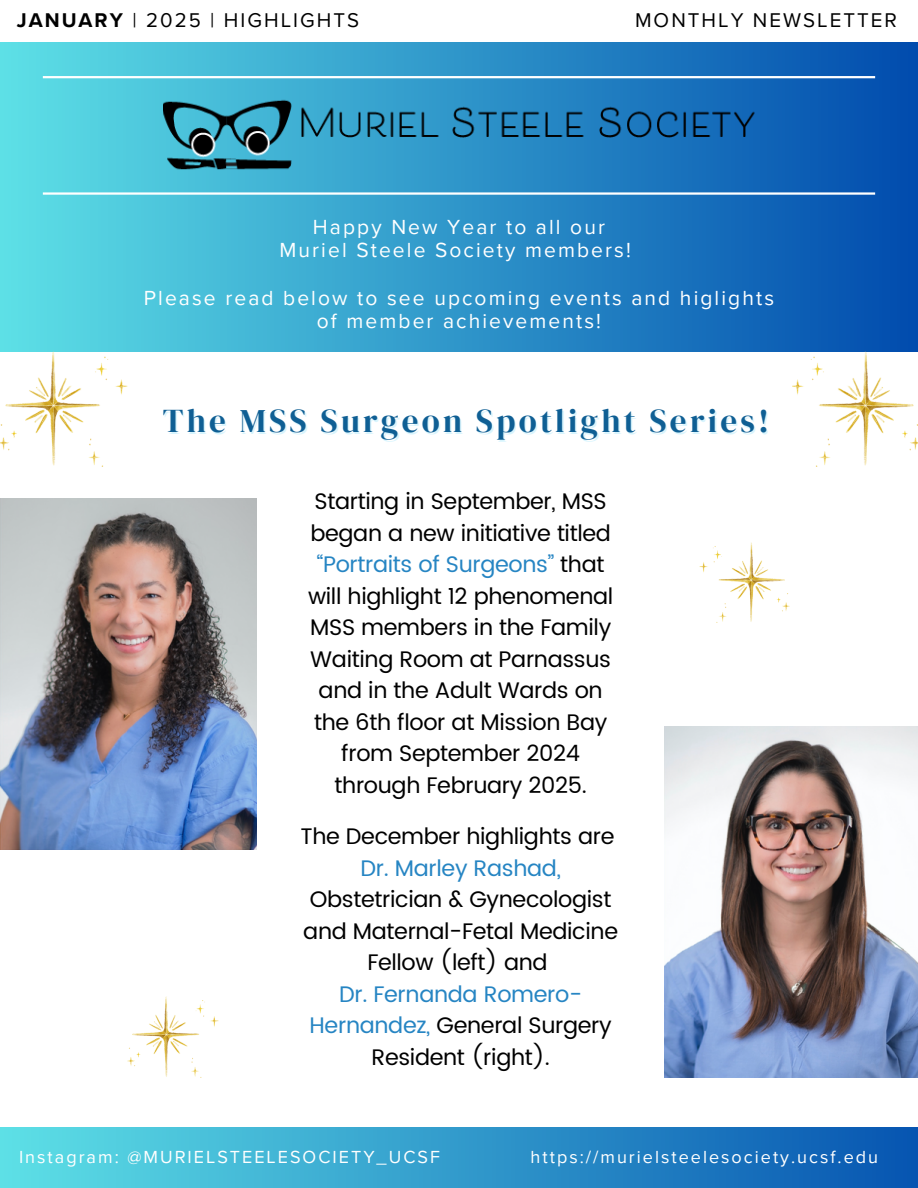
<style>
.page{position:relative;width:918px;height:1188px;background:#fff}
.page>*{position:absolute;margin:0;border:0;box-sizing:border-box;transform-origin:0 0}
.t1{font:33px "DM Serif Display";letter-spacing:.1em;color:#0f5f94}
.t2{font:22.5px/31.5px "Poppins";letter-spacing:-.015em;color:#000;text-align:center}
.t3{font:21px/23.7px "Proxima Nova";letter-spacing:.1em;color:#fff;text-align:center}
.t4{font:20.55px "Proxima Nova";letter-spacing:.1em;color:#000}
.t5{font:18px "Proxima Nova";letter-spacing:.11em;color:#fff}
.s1{font-weight:700}
.s2{color:#2685c3}
</style>
<div class="page">
<div style="left:0;top:42px;width:918px;height:310px;background:linear-gradient(to right,#5ee0e6,#014bad)"></div>
<div style="left:0;top:1128px;width:918px;height:60px;background:linear-gradient(to right,#5de0e6,#0754b1)"></div>
<img style="left:164px;top:92px;width:591px;height:86px">
<hr style="left:43px;top:192px;width:832px;height:3px;background:#fff">
<hr style="left:43px;top:76px;width:832px;height:2px;background:#fff">
<img style="left:0;top:352px;width:128px;height:114px">
<img style="left:792px;top:352px;width:126px;height:114px">
<img style="left:699px;top:543px;width:90px;height:80px">
<img style="left:127px;top:996px;width:91px;height:81px">
<img style="left:1px;top:499px;width:255px;height:351px">
<img style="left:665px;top:726px;width:253px;height:351px">
<h1 class="t4" style="left:17px;top:8px;width:344px"><span class="s1">JANUARY</span> | 2025 | HIGHLIGHTS</h1>
<h3 class="t4" style="left:635px;top:8px;width:263px">MONTHLY NEWSLETTER</h3>
<p class="t3" style="left:280px;top:215px;width:353px">Happy New Year to all our<br>Muriel Steele Society members!</p>
<h3 class="t3" style="left:144px;top:286px;width:632px">Please read below to see upcoming events and higlights of member achievements!</h3>
<p class="t1" style="left:163px;top:398px;width:608px">The MSS Surgeon Spotlight Series!</p>
<h2 class="t2" style="left:308px;top:486px;width:307px">Starting in September, MSS began a new initiative titled <span class="s2">“Portraits of Surgeons”</span> that will highlight 12 phenomenal<br>MSS members in the Family<br>Waiting Room at Parnassus and in the Adult Wards on the 6th floor at Mission Bay from September 2024 through February 2025.</h2>
<h2 class="t2" style="left:300px;top:821px;width:319px">The December highlights are<br><span class="s2">Dr. Marley Rashad,<br></span>Obstetrician &amp; Gynecologist and Maternal-Fetal Medicine<br>Fellow (left) and<br><span class="s2">Dr. Fernanda Romero-<br>Hernandez,</span> General Surgery<br>Resident (right).</h2>
<p class="t5" style="left:19px;top:1147px;width:422px">Instagram: @MURIELSTEELESOCIETY_UCSF</p>
<p class="t5" style="left:531px;top:1147px;width:349px">https://murielsteelesociety.ucsf.edu</p>
</div>
